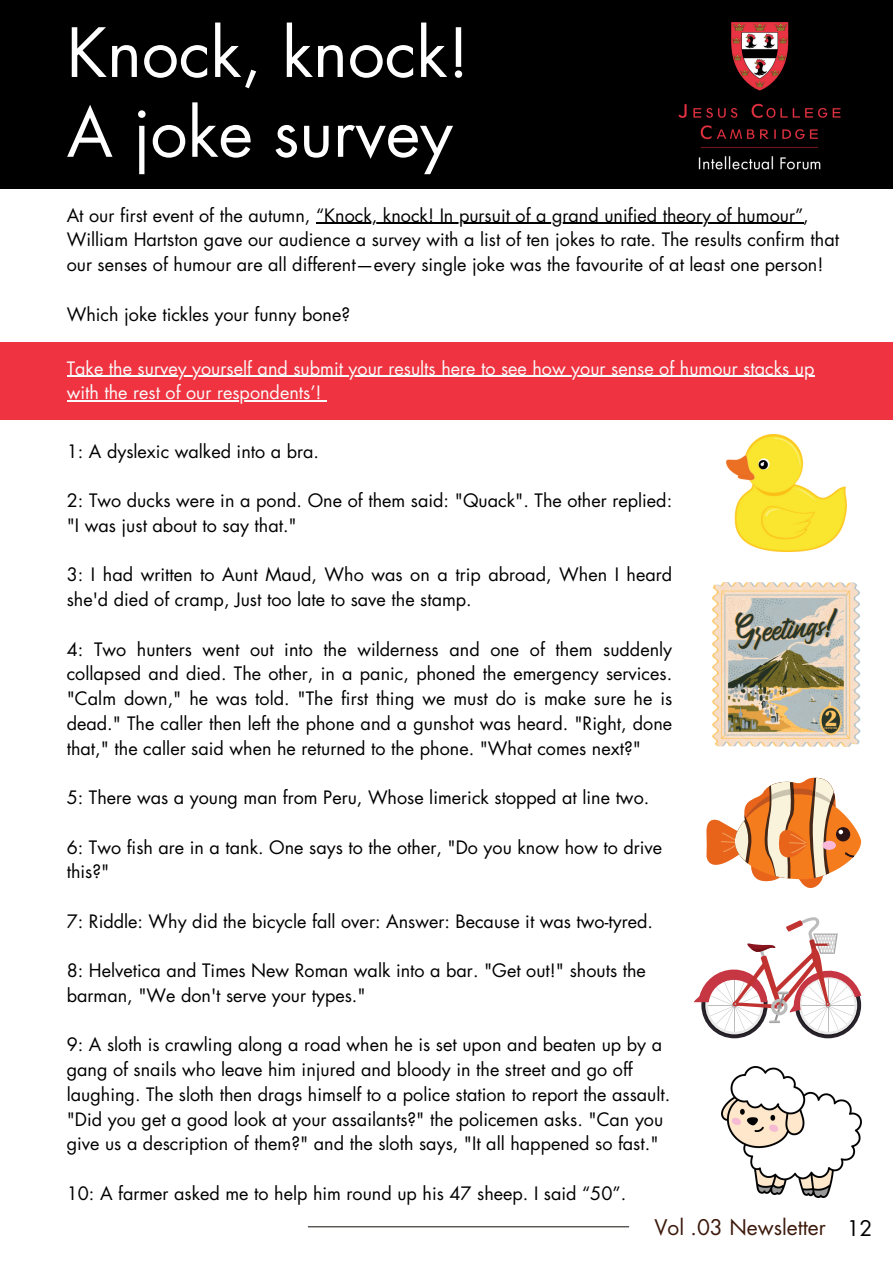
<style>
.page{position:relative;width:893px;height:1264px;background:#fff}
.page>*{position:absolute;margin:0;border:0;box-sizing:border-box;transform-origin:0 0}
.t1{font:66px "Futura Std";color:#fff}
.t2{font:21px "Futura Std";color:#3c1a0c}
.t3{font:21px "Futura Std";color:#000}
.t4{font:18px/24.8px "Futura Std";color:#000}
.t5{font:18px/24.8px "Futura Std";color:#fafafa}
</style>
<div class="page">
<div style="left:0;top:0;width:892px;height:189px;background:#000"></div>
<hr style="left:308px;top:1226px;width:321px;height:1px;background:#2d2926">
<img style="left:678px;top:22px;width:163px;height:148px">
<img style="left:727px;top:435px;width:119px;height:116px">
<img style="left:712px;top:582px;width:149px;height:164px">
<svg style="left:706px;top:777px;width:155px;height:111px"></svg>
<svg style="left:694px;top:917px;width:167px;height:121px"></svg>
<img style="left:721px;top:1066px;width:140px;height:131px">
<hr style="left:316px;top:223px;width:487px;height:1px;background:#000">
<div style="left:0;top:342px;width:892px;height:78px;background:#ef3340"></div>
<hr style="left:67px;top:375px;width:747px;height:2px;background:#fafafa">
<hr style="left:67px;top:400px;width:254px;height:1px;background:#fafafa">
<p class="t1" style="left:67px;top:22px;width:404px">Knock, knock!</p>
<p class="t1" style="left:67px;top:102px;width:387px">A joke survey</p>
<p class="t4" style="left:67px;top:203px;width:773px">At our first event of the autumn, “Knock, knock! In pursuit of a grand unified theory of humour”,<br>William Hartston gave our audience a survey with a list of ten jokes to rate. The results confirm that our senses of humour are all different—every single joke was the favourite of at least one person!</p>
<p class="t4" style="left:67px;top:302px;width:285px">Which joke tickles your funny bone?</p>
<p class="t5" style="left:67px;top:356px;width:749px">Take the survey yourself and submit your results here to see how your sense of humour stacks up with the rest of our respondents’!</p>
<p class="t4" style="left:67px;top:439px;width:254px">1: A dyslexic walked into a bra.</p>
<p class="t4" style="left:67px;top:489px;width:607px">2: Two ducks were in a pond. One of them said: "Quack". The other replied: "I was just about to say that."</p>
<p class="t4" style="left:67px;top:563px;width:607px">3: I had written to Aunt Maud, Who was on a trip abroad, When I heard she'd died of cramp, Just too late to save the stamp.</p>
<p class="t4" style="left:67px;top:637px;width:607px;text-align:justify">4: Two hunters went out into the wilderness and one of them suddenly collapsed and died. The other, in a panic, phoned the emergency services. "Calm down," he was told. "The first thing we must do is make sure he is dead." The caller then left the phone and a gunshot was heard. "Right, done that," the caller said when he returned to the phone. "What comes next?"</p>
<p class="t4" style="left:67px;top:785px;width:584px">5: There was a young man from Peru, Whose limerick stopped at line two.</p>
<p class="t4" style="left:67px;top:835px;width:597px">6: Two fish are in a tank. One says to the other, "Do you know how to drive this?"</p>
<p class="t4" style="left:67px;top:909px;width:587px">7: Riddle: Why did the bicycle fall over: Answer: Because it was two-tyred.</p>
<p class="t4" style="left:67px;top:959px;width:580px">8: Helvetica and Times New Roman walk into a bar. "Get out!" shouts the barman, "We don't serve your types."</p>
<p class="t4" style="left:67px;top:1033px;width:605px">9: A sloth is crawling along a road when he is set upon and beaten up by a gang of snails who leave him injured and bloody in the street and go off laughing. The sloth then drags himself to a police station to report the assault. "Did you get a good look at your assailants?" the policemen asks. "Can you give us a description of them?" and the sloth says, "It all happened so fast."</p>
<p class="t4" style="left:67px;top:1181px;width:561px">10: A farmer asked me to help him round up his 47 sheep. I said “50”.</p>
<p class="t2" style="left:654px;top:1217px;width:173px">Vol .03 Newsletter</p>
<p class="t3" style="left:846px;top:1218px;width:27px">12</p>
</div>
